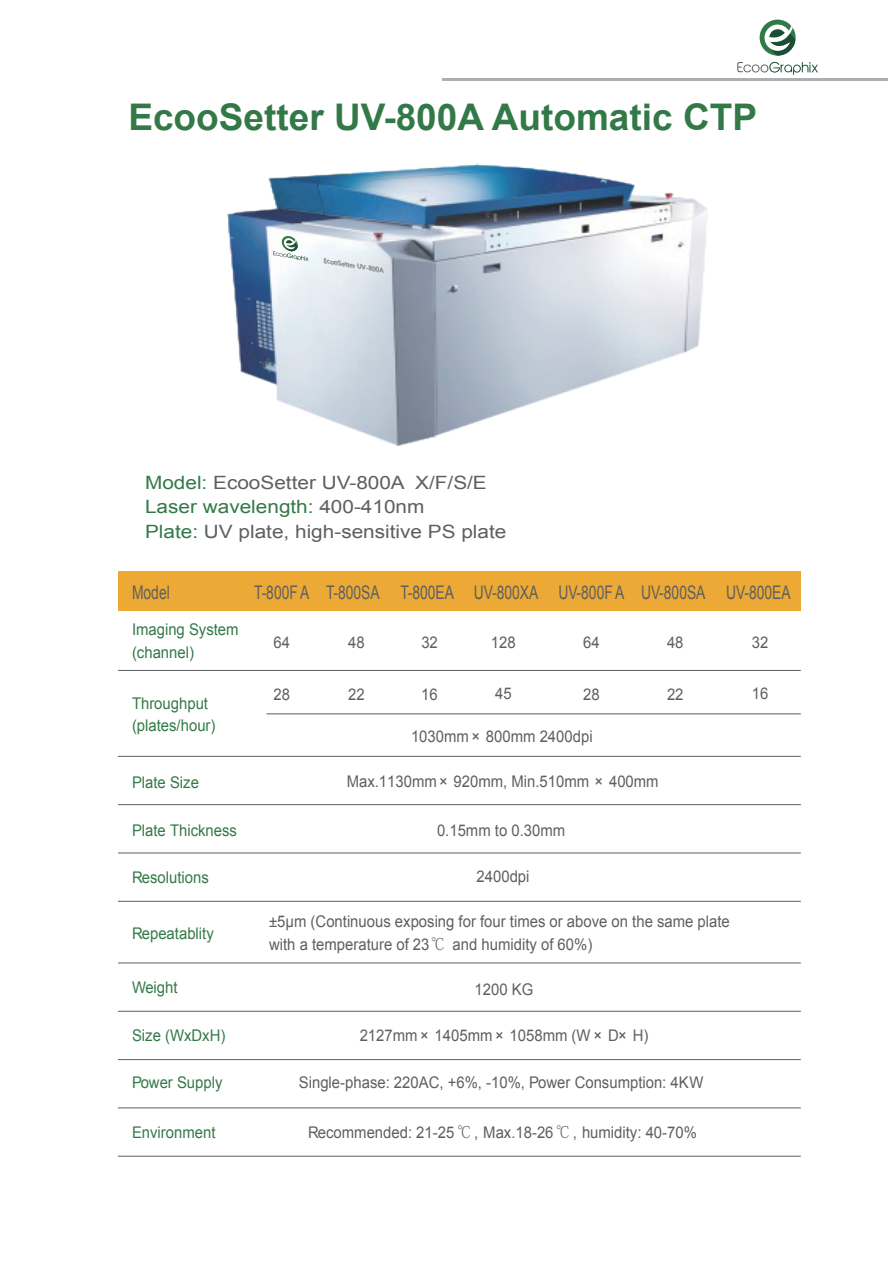
<style>
.page{position:relative;width:893px;height:1263px;background:#fff}
.page>*{position:absolute;margin:0;border:0;box-sizing:border-box;transform-origin:0 0}
.t1{font:700 36.75px "Arial";color:#337948}
.t2{font:18.75px "Arial";color:#5e5f60;scale:.74 1}
.t3{font:18.3px/24.6px "Arial";color:#5e5f60;scale:1.13 1}
.t4{font:16.05px/23px "Arial";color:#5e5f60;scale:.92 1}
.t5{font:16.05px/22.5px "Arial";color:#337948;scale:.92 1}
.t6{font:italic 6px "Microsoft Ya Hei";color:#5e5f60}
.s1{color:#337948}
.s2{font-family:"Adobe Fangsong Std"}
</style>
<div class="page">
<div style="left:760px;top:20px;width:36px;height:36px;background:#337948;border-radius:50%"></div>
<svg style="left:764px;top:24px;width:32px;height:32px"></svg>
<svg style="left:737px;top:62px;width:81px;height:13px"></svg>
<hr style="left:705px;top:79px;width:182px;height:2px;background:#acaeb3">
<hr style="left:682px;top:79px;width:23px;height:2px;background:#acaeb3">
<hr style="left:625px;top:79px;width:57px;height:2px;background:#acaeb3">
<svg style="left:615px;top:79px;width:10px;height:2px"></svg>
<hr style="left:568px;top:79px;width:47px;height:2px;background:#acaeb3">
<hr style="left:442px;top:79px;width:126px;height:2px;background:#acaeb3">
<div style="left:118px;top:571px;width:683px;height:39px;background:#eda935"></div>
<hr style="left:118px;top:670px;width:683px;height:1px;background:#5e5f60">
<hr style="left:266px;top:713px;width:535px;height:1px;background:#5e5f60">
<hr style="left:118px;top:901px;width:683px;height:1px;background:#5e5f60">
<hr style="left:118px;top:962px;width:683px;height:1px;background:#5e5f60">
<hr style="left:118px;top:1011px;width:683px;height:1px;background:#5e5f60">
<hr style="left:118px;top:1059px;width:683px;height:1px;background:#5e5f60">
<hr style="left:118px;top:1107px;width:683px;height:1px;background:#5e5f60">
<hr style="left:118px;top:1156px;width:683px;height:1px;background:#5e5f60">
<hr style="left:118px;top:756px;width:683px;height:1px;background:#5e5f60">
<hr style="left:118px;top:804px;width:683px;height:1px;background:#5e5f60">
<hr style="left:118px;top:852px;width:683px;height:1px;background:#5e5f60">
<img style="left:226px;top:164px;width:482px;height:282px">
<svg style="left:273px;top:235px;width:36px;height:26px"></svg>
<h1 class="t1" style="left:128px;top:92px;width:630px">EcooSetter UV-800A Automatic CTP</h1>
<p class="t6" style="left:325px;top:256px;width:62px;rotate:10deg">EcooSetter UV-800A</p>
<p class="t3" style="left:145px;top:470px;width:321px"><span class="s1">Model:</span> EcooSetter UV-800A X/F/S/E<br><span class="s1">Laser wavelength:</span> 400-410nm<br><span class="s1">Plate:</span> UV plate, high-sensitive PS plate</p>
<p class="t2" style="left:132px;top:580px;width:53px">Model</p>
<p class="t5" style="left:132px;top:618px;width:117px">Imaging System (channel)</p>
<p class="t5" style="left:132px;top:692px;width:92px">Throughput (plates/hour)</p>
<p class="t5" style="left:132px;top:771px;width:74px">Plate Size</p>
<p class="t5" style="left:132px;top:819px;width:116px">Plate Thickness</p>
<p class="t5" style="left:132px;top:866px;width:85px">Resolutions</p>
<p class="t5" style="left:132px;top:922px;width:90px">Repeatablity</p>
<p class="t5" style="left:132px;top:977px;width:51px">Weight</p>
<p class="t5" style="left:132px;top:1024px;width:103px">Size (WxDxH)</p>
<p class="t5" style="left:132px;top:1072px;width:100px">Power Supply</p>
<p class="t5" style="left:132px;top:1121px;width:92px">Environment</p>
<p class="t2" style="left:254px;top:580px;width:76px">T-800F A</p>
<p class="t2" style="left:326px;top:580px;width:74px">T-800SA</p>
<p class="t2" style="left:400px;top:580px;width:74px">T-800EA</p>
<p class="t2" style="left:474px;top:580px;width:89px">UV-800XA</p>
<p class="t2" style="left:558px;top:580px;width:91px">UV-800F A</p>
<p class="t2" style="left:641px;top:580px;width:89px">UV-800SA</p>
<p class="t2" style="left:726px;top:580px;width:89px">UV-800EA</p>
<p class="t4" style="left:274px;top:631px;width:19px">64</p>
<p class="t4" style="left:583px;top:631px;width:19px">64</p>
<p class="t4" style="left:495px;top:682px;width:19px">45</p>
<p class="t4" style="left:348px;top:631px;width:19px">48</p>
<p class="t4" style="left:421px;top:631px;width:19px">32</p>
<p class="t4" style="left:491px;top:631px;width:28px">128</p>
<p class="t4" style="left:421px;top:682px;width:19px">16</p>
<p class="t4" style="left:274px;top:682px;width:19px">28</p>
<p class="t4" style="left:583px;top:682px;width:19px">28</p>
<p class="t4" style="left:348px;top:683px;width:19px">22</p>
<p class="t4" style="left:667px;top:631px;width:19px">48</p>
<p class="t4" style="left:667px;top:683px;width:19px">22</p>
<p class="t4" style="left:752px;top:631px;width:19px">32</p>
<p class="t4" style="left:752px;top:682px;width:19px">16</p>
<p class="t4" style="left:411px;top:725px;width:199px">1030mm × 800mm 2400dpi</p>
<p class="t4" style="left:347px;top:770px;width:341px">Max.1130mm × 920mm, Min.510mm × 400mm</p>
<p class="t4" style="left:437px;top:819px;width:141px">0.15mm to 0.30mm</p>
<p class="t4" style="left:477px;top:865px;width:59px">2400dpi</p>
<p class="t4" style="left:269px;top:910px;width:502px">±5µm (Continuous exposing for four times or above on the same plate with a temperature of 23<span class="s2">℃</span> and humidity of 60%)</p>
<p class="t4" style="left:475px;top:978px;width:65px">1200 KG</p>
<p class="t4" style="left:360px;top:1024px;width:315px">2127mm × 1405mm × 1058mm (W × D× H)</p>
<p class="t4" style="left:299px;top:1071px;width:441px">Single-phase: 220AC, +6%, -10%, Power Consumption: 4KW</p>
<p class="t4" style="left:308px;top:1121px;width:424px">Recommended: 21-25 <span class="s2">℃</span> , Max.18-26<span class="s2">℃</span> , humidity: 40-70%</p>
</div>
